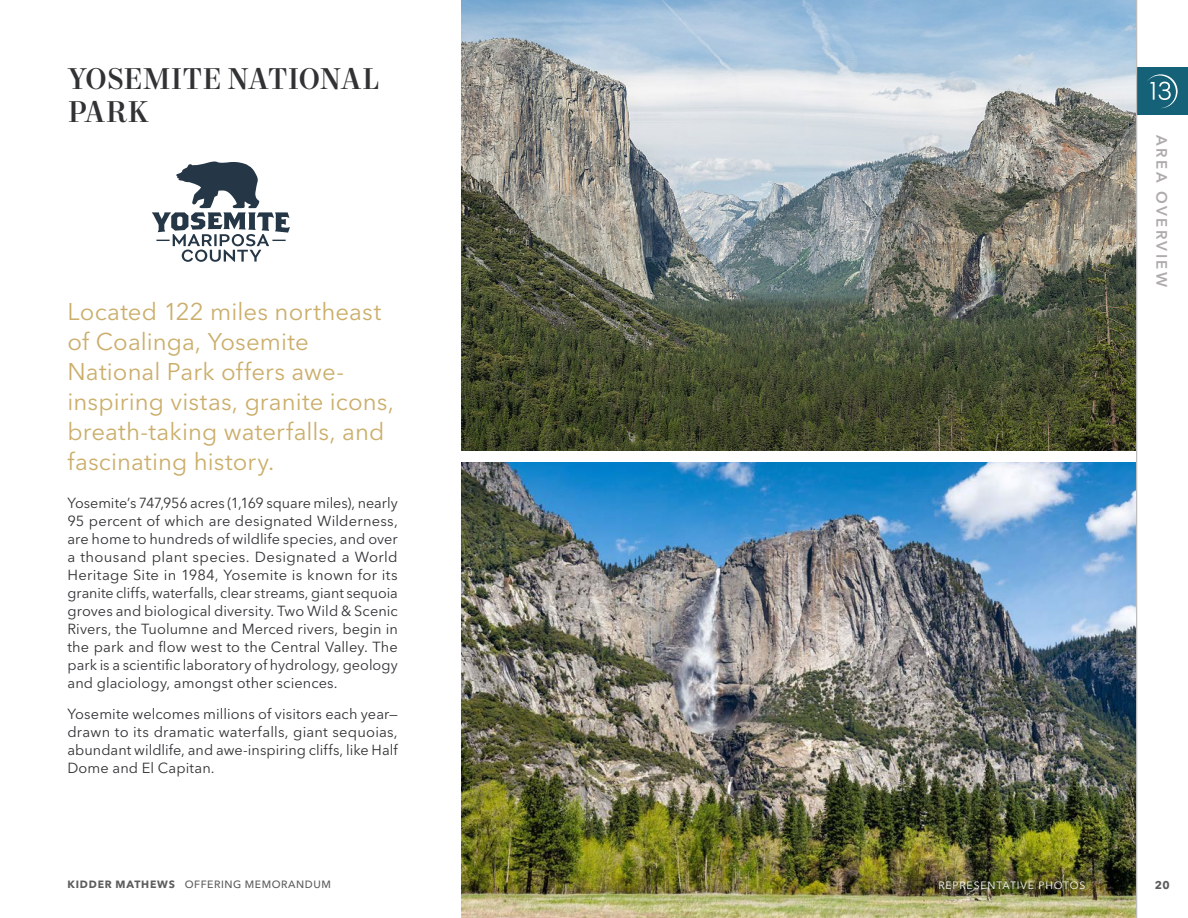
<style>
.page{position:relative;width:1188px;height:918px;background:#fff}
.page>*{position:absolute;margin:0;border:0;box-sizing:border-box;transform-origin:0 0}
.t1{font:500 30px/33px "Mort Modern 09";color:#313234}
.t2{font:24px/30px "Avenir Next LT Pro";letter-spacing:.005em;color:#cbae6b}
.t3{font:600 15px "Avenir Next LT Pro";letter-spacing:.16em;color:#afabac}
.t4{font:14.55px/18px "Avenir Next LT Pro";letter-spacing:.005em;color:#313234;text-align:justify}
.t5{font:700 11.25px "Avenir Next LT Pro";color:#5e5d5d}
.t6{font:500 10.5px "Avenir Next LT Pro";letter-spacing:.05em;color:#5e5d5d}
.t7{font:10.5px "Avenir Next LT Pro";letter-spacing:.08em;color:#fff}
.s1{font-weight:700}
</style>
<div class="page">
<img style="left:462px;top:462px;width:674px;height:456px">
<img style="left:462px;top:0;width:674px;height:450px">
<svg style="left:152px;top:161px;width:138px;height:101px"></svg>
<div style="left:1137px;top:68px;width:51px;height:47px;background:#156177"></div>
<hr style="left:1136px;top:0;width:1px;height:918px;background:#afabac">
<svg style="left:1147px;top:74px;width:31px;height:34px"></svg>
<h1 class="t1" style="left:68px;top:64px;width:313px">YOSEMITE NATIONAL<br>PARK</h1>
<h2 class="t2" style="left:68px;top:296px;width:328px">Located 122 miles northeast of Coalinga, Yosemite<br>National Park offers awe&shy;inspiring vistas, granite icons, breath-taking waterfalls, and fascinating history.</h2>
<p class="t4" style="left:68px;top:493px;width:332px">Yosemite’s 747,956 acres (1,169 square miles), nearly 95 percent of which are designated Wilderness, are home to hundreds of wildlife species, and over a thousand plant species. Designated a World Heritage Site in 1984, Yosemite is known for its granite cliffs, waterfalls, clear streams, giant sequoia groves and biological diversity. Two Wild &amp; Scenic Rivers, the Tuolumne and Merced rivers, begin in the park and flow west to the Central Valley. The park is a scientific laboratory of hydrology, geology and glaciology, amongst other sciences.</p>
<p class="t4" style="left:68px;top:705px;width:332px">Yosemite welcomes millions of visitors each year— drawn to its dramatic waterfalls, giant sequoias, abundant wildlife, and awe-inspiring cliffs, like Half Dome and El Capitan.</p>
<p class="t3" style="left:1171px;top:135px;width:153px;rotate:90deg">AREA OVERVIEW</p>
<p class="t6" style="left:68px;top:878px;width:265px"><span class="s1">KIDDER MATHEWS</span> OFFERING MEMORANDUM</p>
<p class="t7" style="left:938px;top:879px;width:148px">REPRESENTATIVE PHOTOS</p>
<p class="t5" style="left:1155px;top:878px;width:17px">20</p>
</div>
